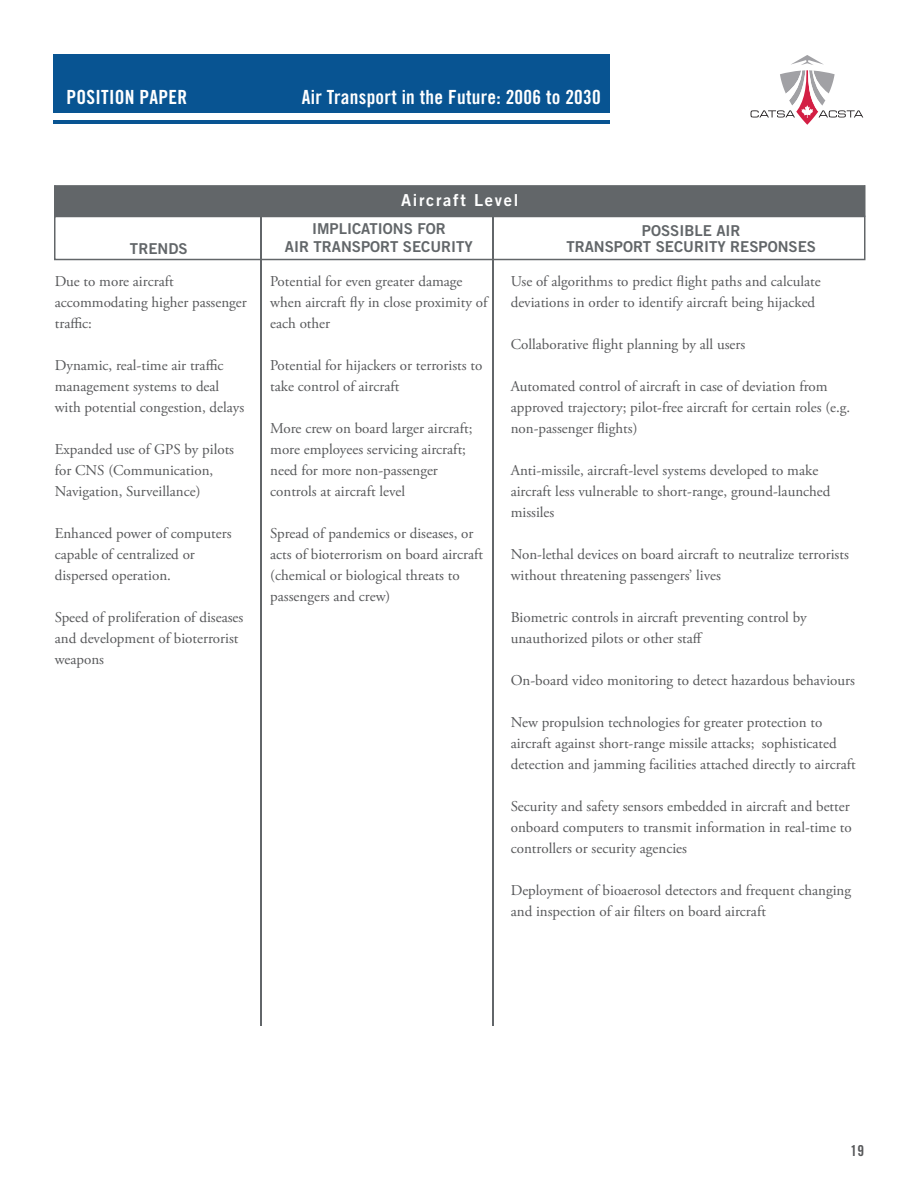
<style>
.page{position:relative;width:918px;height:1188px;background:#fff}
.page>*{position:absolute;margin:0;border:0;box-sizing:border-box;transform-origin:0 0}
.t1{font:19.5px "Trade Gothic Bold Cond Twenty";letter-spacing:.015em;color:#fff}
.t2{font:16.5px "Trade Gothic Bold Two";letter-spacing:.1em;color:#fff}
.t3{font:15px/21px "Adobe Garamond Pro";color:#57585a}
.t4{font:15px/16.5px "Trade Gothic Bold Two";color:#626669;text-align:center}
.t5{font:15px "Trade Gothic Bold Cond Twenty";color:#57585a}
</style>
<div class="page">
<div style="left:54px;top:54px;width:556px;height:58px;background:#085492"></div>
<hr style="left:54px;top:120px;width:556px;height:4px;background:#085492">
<svg style="left:751px;top:55px;width:112px;height:70px"></svg>
<svg style="left:54px;top:185px;width:812px;height:75px"></svg>
<hr style="left:492px;top:216px;width:2px;height:810px;background:#626669">
<hr style="left:261px;top:216px;width:1px;height:810px;background:#626669">
<h1 class="t1" style="left:67px;top:86px;width:122px">POSITION PAPER</h1>
<h1 class="t1" style="left:302px;top:85px;width:300px">Air Transport in the Future: 2006 to 2030</h1>
<p class="t4" style="left:130px;top:240px;width:59px">TRENDS</p>
<p class="t3" style="left:55px;top:271px;width:194px">Due to more aircraft accommodating higher passenger traffic:</p>
<p class="t3" style="left:55px;top:355px;width:191px">Dynamic, real-time air traffic management systems to deal with potential congestion, delays</p>
<p class="t3" style="left:55px;top:439px;width:181px">Expanded use of GPS by pilots for CNS (Communication,<br>Navigation, Surveillance)</p>
<p class="t3" style="left:55px;top:523px;width:178px">Enhanced power of computers capable of centralized or dispersed operation.</p>
<p class="t3" style="left:55px;top:607px;width:190px">Speed of proliferation of diseases and development of bioterrorist weapons</p>
<p class="t2" style="left:401px;top:190px;width:119px">Aircraft Level</p>
<p class="t4" style="left:285px;top:220px;width:190px;line-height:18px">IMPLICATIONS FOR<br>AIR TRANSPORT SECURITY</p>
<p class="t4" style="left:566px;top:222px;width:251px">POSSIBLE AIR<br>TRANSPORT SECURITY RESPONSES</p>
<p class="t3" style="left:270px;top:271px;width:219px">Potential for even greater damage when aircraft fly in close proximity of each other</p>
<p class="t3" style="left:270px;top:355px;width:214px">Potential for hijackers or terrorists to take control of aircraft</p>
<p class="t3" style="left:270px;top:418px;width:204px">More crew on board larger aircraft; more employees servicing aircraft; need for more non-passenger controls at aircraft level</p>
<p class="t3" style="left:270px;top:523px;width:214px">Spread of pandemics or diseases, or acts of bioterrorism on board aircraft (chemical or biological threats to passengers and crew)</p>
<p class="t3" style="left:511px;top:271px;width:311px">Use of algorithms to predict flight paths and calculate deviations in order to identify aircraft being hijacked</p>
<p class="t3" style="left:511px;top:334px;width:236px">Collaborative flight planning by all users</p>
<p class="t3" style="left:511px;top:376px;width:341px">Automated control of aircraft in case of deviation from approved trajectory; pilot-free aircraft for certain roles (e.g. non-passenger flights)</p>
<p class="t3" style="left:511px;top:460px;width:321px">Anti-missile, aircraft-level systems developed to make aircraft less vulnerable to short-range, ground-launched missiles</p>
<p class="t3" style="left:511px;top:544px;width:340px">Non-lethal devices on board aircraft to neutralize terrorists without threatening passengers’ lives</p>
<p class="t3" style="left:511px;top:607px;width:297px">Biometric controls in aircraft preventing control by unauthorized pilots or other staff</p>
<p class="t3" style="left:511px;top:670px;width:346px">On-board video monitoring to detect hazardous behaviours</p>
<p class="t3" style="left:511px;top:712px;width:346px">New propulsion technologies for greater protection to aircraft against short-range missile attacks; sophisticated detection and jamming facilities attached directly to aircraft</p>
<p class="t3" style="left:511px;top:796px;width:342px">Security and safety sensors embedded in aircraft and better onboard computers to transmit information in real-time to controllers or security agencies</p>
<p class="t3" style="left:511px;top:880px;width:342px">Deployment of bioaerosol detectors and frequent changing and inspection of air filters on board aircraft</p>
<p class="t5" style="left:850px;top:1141px;width:15px">19</p>
</div>
